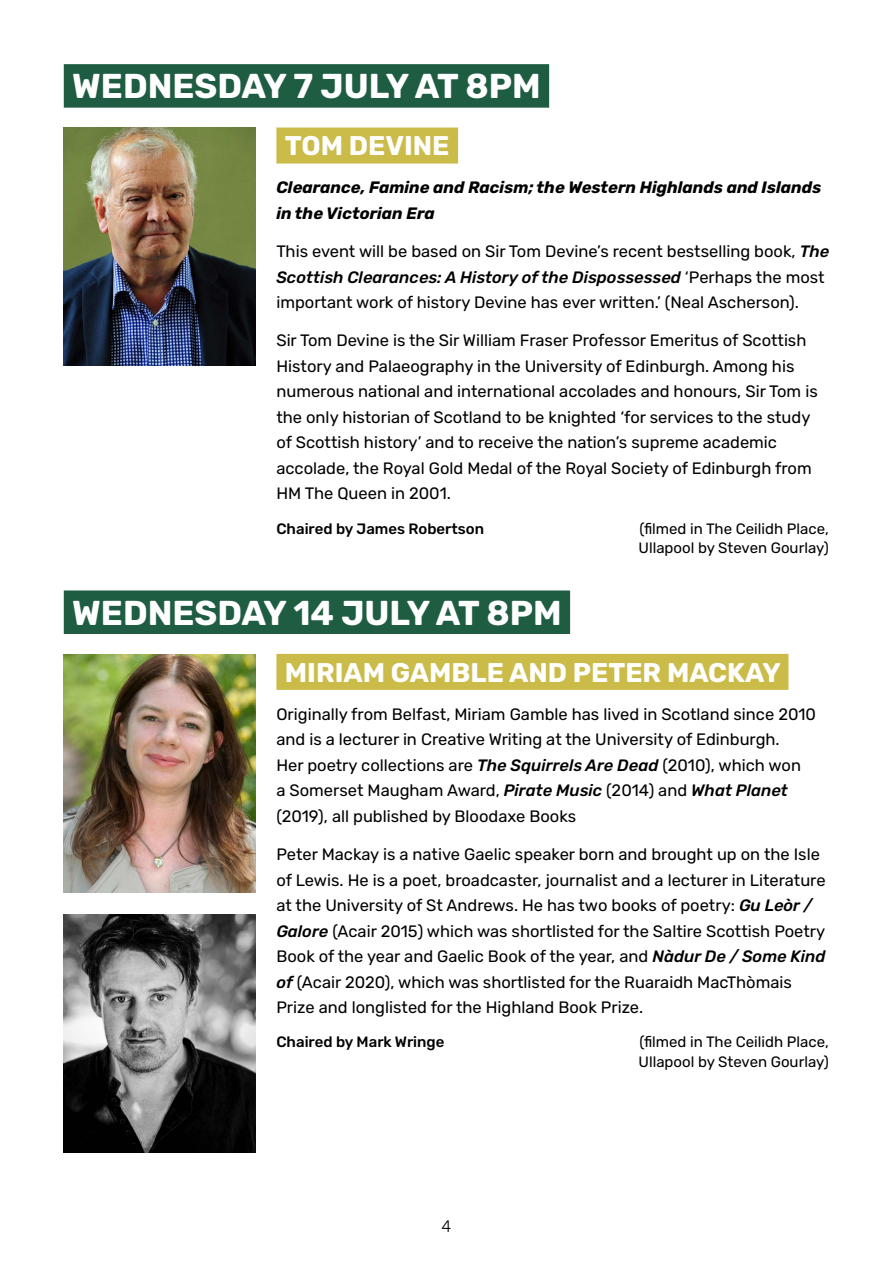
<style>
.page{position:relative;width:893px;height:1263px;background:#fff}
.page>*{position:absolute;margin:0;border:0;box-sizing:border-box;transform-origin:0 0}
.t1{font:700 34.5px "Rubik";color:#fff}
.t2{font:700 27px "Rubik";color:#fff}
.t3{font:16.5px/25.5px "Rubik";color:#000}
.t4{font:italic 700 16.5px/25.5px "Rubik";color:#000}
.t5{font:300 16.5px "Rubik";color:#000}
.t6{font:15px/19.5px "Rubik";color:#000}
.t7{font:500 15px "Rubik";color:#000}
.s1{font-weight:500;font-style:italic}
</style>
<div class="page">
<div style="left:64px;top:64px;width:485px;height:44px;background:#1f5d42"></div>
<div style="left:276px;top:128px;width:182px;height:36px;background:#cbbb49"></div>
<div style="left:64px;top:590px;width:506px;height:44px;background:#1f5d42"></div>
<div style="left:276px;top:654px;width:512px;height:36px;background:#cbbb49"></div>
<img style="left:64px;top:128px;width:191px;height:238px">
<img style="left:64px;top:654px;width:191px;height:238px">
<img style="left:64px;top:914px;width:191px;height:238px">
<h1 class="t1" style="left:72px;top:66px;width:470px">WEDNESDAY 7 JULY AT 8PM</h1>
<h2 class="t2" style="left:285px;top:130px;width:166px">TOM DEVINE</h2>
<p class="t4" style="left:276px;top:175px;width:546px">Clearance, Famine and Racism; the Western Highlands and Islands in the Victorian Era</p>
<p class="t3" style="left:276px;top:239px;width:554px">This event will be based on Sir Tom Devine’s recent bestselling book, <span class="s1">The<br>Scottish Clearances: A History of the Dispossessed</span> ‘Perhaps the most important work of history Devine has ever written.’ (Neal Ascherson).</p>
<p class="t3" style="left:276px;top:328px;width:543px">Sir Tom Devine is the Sir William Fraser Professor Emeritus of Scottish History and Palaeography in the University of Edinburgh. Among his numerous national and international accolades and honours, Sir Tom is the only historian of Scotland to be knighted ‘for services to the study of Scottish history’ and to receive the nation’s supreme academic accolade, the Royal Gold Medal of the Royal Society of Edinburgh from HM The Queen in 2001.</p>
<p class="t7" style="left:276px;top:520px;width:209px">Chaired by James Robertson</p>
<p class="t6" style="left:638px;top:519px;width:192px">(filmed in The Ceilidh Place,<br>Ullapool by Steven Gourlay)</p>
<h1 class="t1" style="left:72px;top:592px;width:491px">WEDNESDAY 14 JULY AT 8PM</h1>
<h2 class="t2" style="left:285px;top:656px;width:497px">MIRIAM GAMBLE AND PETER MACKAY</h2>
<p class="t3" style="left:276px;top:702px;width:541px">Originally from Belfast, Miriam Gamble has lived in Scotland since 2010 and is a lecturer in Creative Writing at the University of Edinburgh.<br>Her poetry collections are <span class="s1">The Squirrels Are Dead</span> (2010), which won<br>a Somerset Maugham Award, <span class="s1">Pirate Music</span> (2014) and <span class="s1">What Planet </span>(2019), all published by Bloodaxe Books</p>
<p class="t3" style="left:276px;top:842px;width:551px">Peter Mackay is a native Gaelic speaker born and brought up on the Isle of Lewis. He is a poet, broadcaster, journalist and a lecturer in Literature at the University of St Andrews. He has two books of poetry: <span class="s1">Gu Leòr / Galore</span> (Acair 2015) which was shortlisted for the Saltire Scottish Poetry Book of the year and Gaelic Book of the year, and <span class="s1">Nàdur De / Some Kind of</span> (Acair 2020), which was shortlisted for the Ruaraidh MacThòmais Prize and longlisted for the Highland Book Prize.</p>
<p class="t7" style="left:276px;top:1033px;width:170px">Chaired by Mark Wringe</p>
<p class="t6" style="left:638px;top:1032px;width:192px">(filmed in The Ceilidh Place,<br>Ullapool by Steven Gourlay)</p>
<p class="t5" style="left:442px;top:1217px;width:11px">4</p>
</div>
